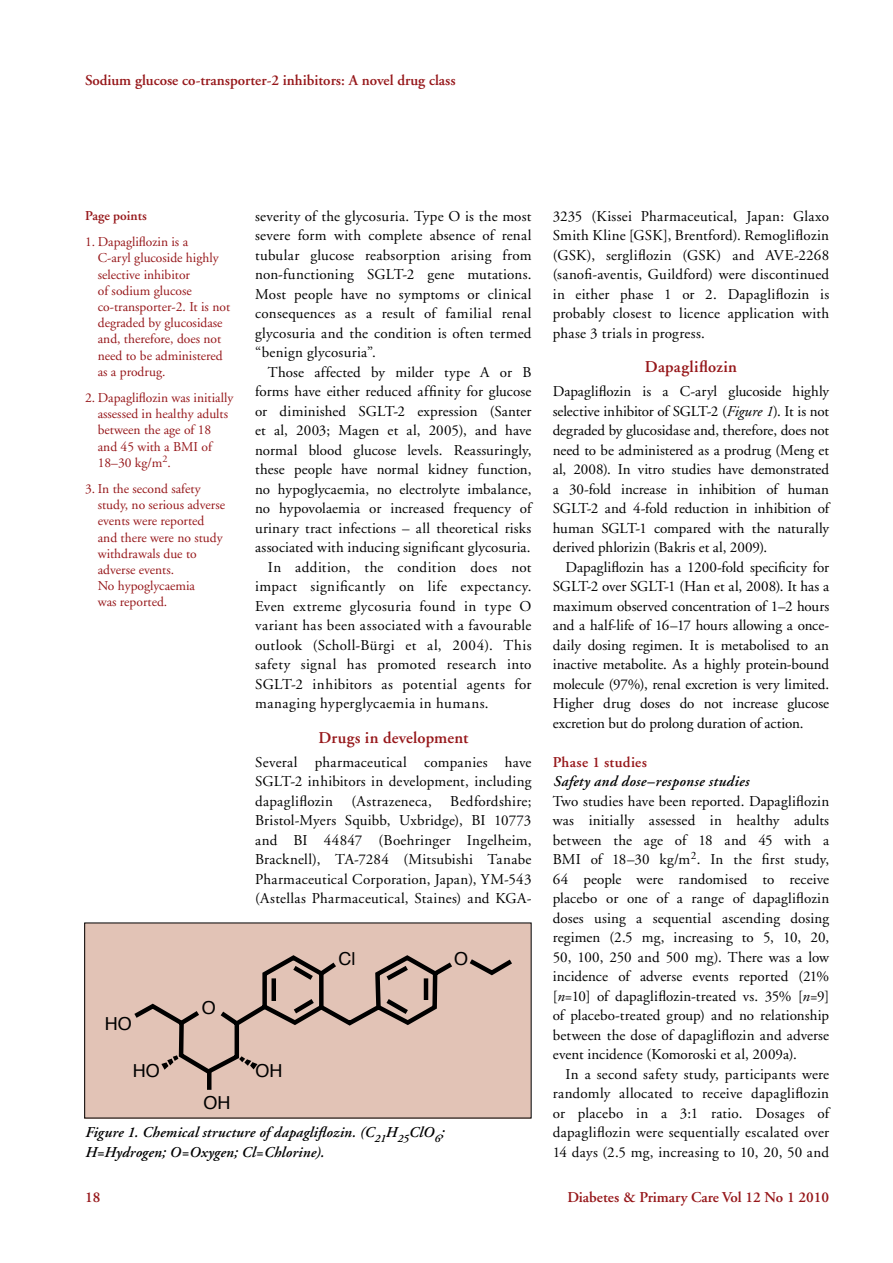
<style>
.page{position:relative;width:893px;height:1263px;background:#fff}
.page>*{position:absolute;margin:0;border:0;box-sizing:border-box;transform-origin:0 0}
.t1{font:18px "Helvetica";color:#000}
.t2{font:600 16.5px "Adobe Garamond";letter-spacing:.015em;color:#96171a}
.t3{font:15px/19.5px "Adobe Garamond";letter-spacing:.015em;color:#000;text-align:justify}
.t4{font:italic 600 15px/19.5px "Adobe Garamond";letter-spacing:.015em;color:#000}
.t5{font:600 15px "Adobe Garamond";color:#96171a}
.t6{font:15px "Adobe Garamond";letter-spacing:.035em;color:#000}
.t7{font:600 15px "Adobe Garamond";letter-spacing:.02em;color:#96171a}
.t8{font:13.5px/16.2px "Adobe Garamond";color:#96171a}
.t9{font:600 13.5px "Adobe Garamond";color:#96171a}
.s1{font-style:italic}
</style>
<div class="page">
<div style="left:85px;top:923px;width:446px;height:195px;background:#e2c3b6"></div>
<svg style="left:469px;top:959px;width:43px;height:17px"></svg>
<svg style="left:134px;top:955px;width:318px;height:122px"></svg>
<hr style="left:207px;top:1071px;width:4px;height:19px;background:#000">
<p class="t5" style="left:85px;top:72px;width:372px">Sodium glucose co-transporter-2 inhibitors: A novel drug class</p>
<p class="t9" style="left:85px;top:208px;width:63px">Page points</p>
<p class="t8" style="left:98px;top:234px;width:134px;text-indent:-13px">1. Dapagliflozin is a<br>C-aryl glucoside highly selective inhibitor<br>of sodium glucose co-transporter-2. It is not degraded by glucosidase and, therefore, does not need to be administered as a prodrug.</p>
<p class="t8" style="left:98px;top:390px;width:137px;text-indent:-13px">2. Dapagliflozin was initially assessed in healthy adults between the age of 18 and 45 with a BMI of<br>18–30 kg/m<sup>2</sup>.</p>
<p class="t8" style="left:98px;top:481px;width:129px;text-indent:-13px">3. In the second safety study, no serious adverse events were reported and there were no study withdrawals due to adverse events.<br>No hypoglycaemia<br>was reported.</p>
<p class="t1" style="left:105px;top:1008px;width:28px">HO</p>
<p class="t1" style="left:133px;top:1055px;width:28px">HO</p>
<p class="t1" style="left:202px;top:992px;width:15px">O</p>
<p class="t1" style="left:203px;top:1087px;width:28px">OH</p>
<p class="t3" style="left:255px;top:207px;width:278px">severity of the glycosuria. Type O is the most severe form with complete absence of renal tubular glucose reabsorption arising from non-functioning SGLT-2 gene mutations.<br>Most people have no symptoms or clinical consequences as a result of familial renal glycosuria and the condition is often termed “benign glycosuria”.</p>
<p class="t3" style="left:268px;top:363px;width:265px">Those affected by milder type A or B</p>
<p class="t3" style="left:255px;top:382px;width:278px">forms have either reduced affinity for glucose</p>
<p class="t3" style="left:255px;top:402px;width:278px">or diminished SGLT-2 expression (Santer</p>
<p class="t3" style="left:255px;top:421px;width:278px">et al, 2003; Magen et al, 2005), and have</p>
<p class="t3" style="left:255px;top:441px;width:278px">normal blood glucose levels. Reassuringly,</p>
<p class="t3" style="left:255px;top:460px;width:278px">these people have normal kidney function,</p>
<p class="t3" style="left:255px;top:480px;width:278px">no hypoglycaemia, no electrolyte imbalance,</p>
<p class="t3" style="left:255px;top:499px;width:278px">no hypovolaemia or increased frequency of</p>
<p class="t3" style="left:255px;top:519px;width:278px">urinary tract infections – all theoretical risks</p>
<p class="t3" style="left:255px;top:538px;width:277px">associated with inducing significant glycosuria.</p>
<p class="t3" style="left:268px;top:558px;width:265px">In addition, the condition does not</p>
<p class="t6" style="left:255px;top:578px;width:278px">impact significantly on life expectancy.</p>
<p class="t3" style="left:255px;top:597px;width:278px">Even extreme glycosuria found in type O</p>
<p class="t3" style="left:255px;top:616px;width:278px">variant has been associated with a favourable</p>
<p class="t3" style="left:255px;top:636px;width:278px">outlook (Scholl-Bürgi et al, 2004). This</p>
<p class="t3" style="left:255px;top:655px;width:278px">safety signal has promoted research into</p>
<p class="t3" style="left:255px;top:675px;width:278px">SGLT-2 inhibitors as potential agents for</p>
<p class="t3" style="left:255px;top:694px;width:235px">managing hyperglycaemia in humans.</p>
<p class="t2" style="left:318px;top:728px;width:151px">Drugs in development</p>
<p class="t3" style="left:255px;top:753px;width:278px">Several pharmaceutical companies have SGLT-2 inhibitors in development, including dapagliflozin (Astrazeneca, Bedfordshire; Bristol-Myers Squibb, Uxbridge), BI 10773 and BI 44847 (Boehringer Ingelheim, Bracknell), TA-7284 (Mitsubishi Tanabe Pharmaceutical Corporation, Japan), YM-543 (Astellas Pharmaceutical, Staines) and KGA-</p>
<p class="t1" style="left:255px;top:1055px;width:28px">OH</p>
<p class="t1" style="left:339px;top:944px;width:18px">Cl</p>
<p class="t1" style="left:454px;top:944px;width:15px">O</p>
<p class="t4" style="left:85px;top:1123px;width:361px">Figure 1. Chemical structure of dapagliflozin. (C<sub>21</sub>H<sub>25</sub>ClO<sub>6</sub>;<br>H=Hydrogen; O=Oxygen; Cl=Chlorine).</p>
<p class="t3" style="left:553px;top:207px;width:278px">3235 (Kissei Pharmaceutical, Japan: Glaxo Smith Kline [GSK], Brentford). Remogliflozin (GSK), sergliflozin (GSK) and AVE-2268 (sanofi-aventis, Guildford) were discontinued in either phase 1 or 2. Dapagliflozin is probably closest to licence application with phase 3 trials in progress.</p>
<p class="t2" style="left:645px;top:358px;width:94px">Dapagliflozin</p>
<p class="t3" style="left:553px;top:382px;width:278px">Dapagliflozin is a C-aryl glucoside highly selective inhibitor of SGLT-2 (<span class="s1">Figure 1</span>). It is not degraded by glucosidase and, therefore, does not need to be administered as a prodrug (Meng et al, 2008). In vitro studies have demonstrated a 30-fold increase in inhibition of human SGLT-2 and 4-fold reduction in inhibition of human SGLT-1 compared with the naturally derived phlorizin (Bakris et al, 2009).</p>
<p class="t3" style="left:553px;top:558px;width:278px;text-indent:13px">Dapagliflozin has a 1200-fold specificity for SGLT-2 over SGLT-1 (Han et al, 2008). It has a maximum observed concentration of 1–2 hours and a half-life of 16–17 hours allowing a once&shy;daily dosing regimen. It is metabolised to an inactive metabolite. As a highly protein-bound molecule (97%), renal excretion is very limited.<br>Higher drug doses do not increase glucose excretion but do prolong duration of action.</p>
<p class="t7" style="left:553px;top:754px;width:96px">Phase 1 studies</p>
<p class="t4" style="left:553px;top:772px;width:197px">Safety and dose–response studies</p>
<p class="t3" style="left:553px;top:792px;width:278px">Two studies have been reported. Dapagliflozin was initially assessed in healthy adults between the age of 18 and 45 with a BMI of 18–30 kg/m<sup>2</sup>. In the first study, 64 people were randomised to receive placebo or one of a range of dapagliflozin doses using a sequential ascending dosing regimen (2.5 mg, increasing to 5, 10, 20, 50, 100, 250 and 500 mg). There was a low incidence of adverse events reported (21% [<span class="s1">n</span>=10] of dapagliflozin-treated vs. 35% [<span class="s1">n</span>=9] of placebo-treated group) and no relationship between the dose of dapagliflozin and adverse event incidence (Komoroski et al, 2009a).</p>
<p class="t3" style="left:553px;top:1065px;width:278px;text-indent:13px">In a second safety study, participants were randomly allocated to receive dapagliflozin or placebo in a 3:1 ratio. Dosages of dapagliflozin were sequentially escalated over 14 days (2.5 mg, increasing to 10, 20, 50 and</p>
<p class="t5" style="left:85px;top:1189px;width:17px">18</p>
<p class="t5" style="left:567px;top:1189px;width:263px">Diabetes &amp; Primary Care Vol 12 No 1 2010</p>
</div>
